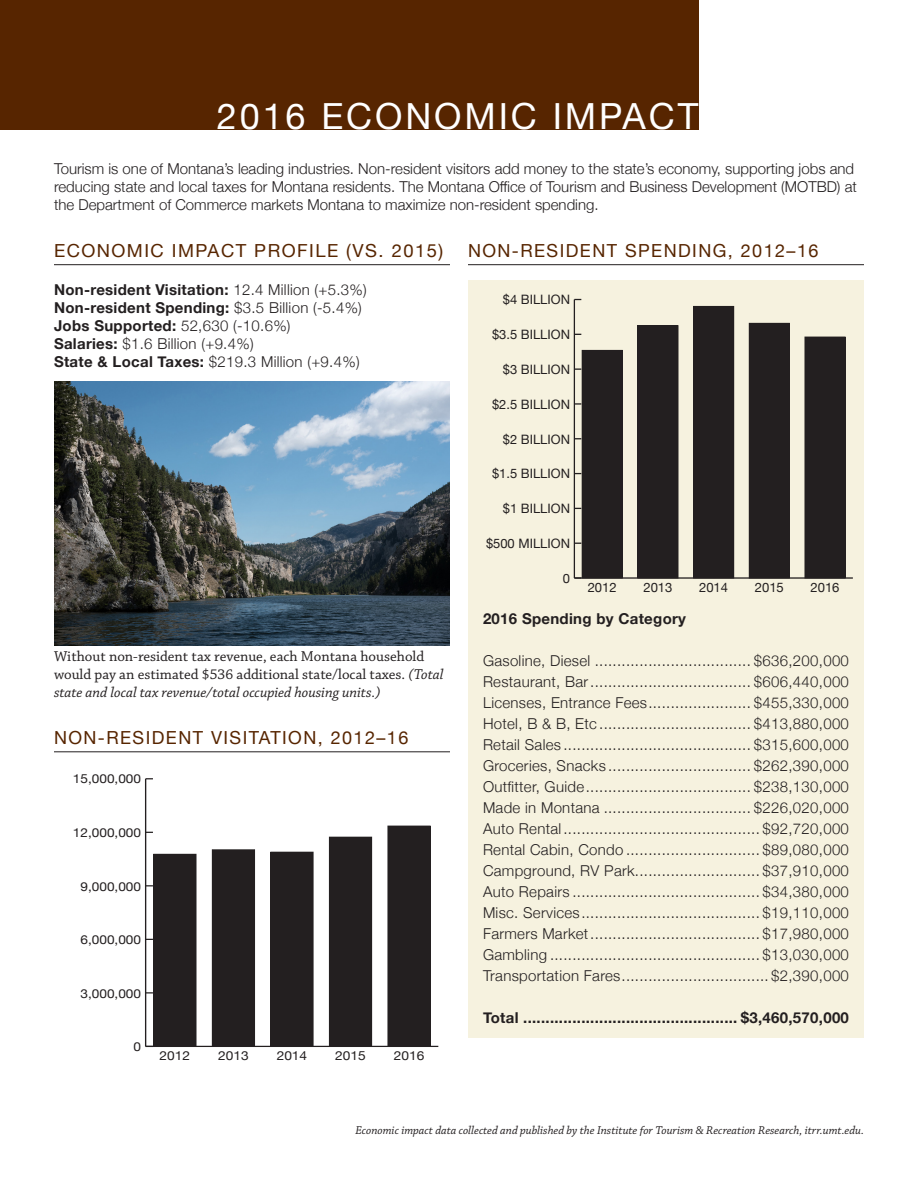
<style>
.page{position:relative;width:918px;height:1188px;background:#fff}
.page>*{position:absolute;margin:0;border:0;box-sizing:border-box;transform-origin:0 0}
.t1{font:36px "Helvetica Neue";letter-spacing:.08em;color:#fff}
.t2{font:18px "Helvetica Neue";letter-spacing:.08em;color:#572500}
.t3{font:300 15px/21px "Helvetica Neue";letter-spacing:.02em;color:#231f20}
.t4{font:300 15px/18px "Helvetica Neue";color:#231f20}
.t5{font:700 15px "Helvetica Neue";letter-spacing:.02em;color:#231f20}
.t6{font:15px/18px "Chaparral Pro";color:#231f20}
.t7{font:13.05px "Helvetica Neue";color:#231f20}
.t8{font:12.9px "Helvetica Neue";color:#231f20}
.t9{font:12.6px "Helvetica Neue";color:#231f20;scale:1.09 1}
.t10{font:12.45px "Helvetica Neue";color:#231f20;scale:1.09 1}
.t11{font:italic 12px "Chaparral Pro";color:#231f20}
.s1{font-weight:300}
.s2{font-weight:700}
.s3{font-style:italic}
</style>
<div class="page">
<div style="left:468px;top:280px;width:396px;height:758px;background:#f6f2df"></div>
<hr style="left:574px;top:577px;width:279px;height:2px;background:#231f20">
<hr style="left:574px;top:300px;width:1px;height:278px;background:#231f20">
<svg style="left:574px;top:577px;width:7px;height:2px"></svg>
<svg style="left:575px;top:403px;width:6px;height:2px"></svg>
<svg style="left:575px;top:368px;width:6px;height:2px"></svg>
<div style="left:582px;top:350px;width:40px;height:228px;background:#231f20"></div>
<div style="left:582px;top:350px;width:41px;height:228px;border:1px solid #231f20"></div>
<div style="left:638px;top:326px;width:40px;height:252px;background:#231f20"></div>
<div style="left:694px;top:306px;width:40px;height:272px;background:#231f20"></div>
<div style="left:693px;top:306px;width:41px;height:272px;border:1px solid #231f20"></div>
<div style="left:749px;top:323px;width:40px;height:255px;background:#231f20"></div>
<div style="left:749px;top:323px;width:41px;height:255px;border:1px solid #231f20"></div>
<div style="left:805px;top:337px;width:40px;height:241px;background:#231f20"></div>
<hr style="left:146px;top:1046px;width:292px;height:1px;background:#231f20">
<hr style="left:145px;top:779px;width:1px;height:267px;background:#231f20">
<svg style="left:146px;top:992px;width:7px;height:2px"></svg>
<div style="left:154px;top:854px;width:42px;height:192px;background:#231f20"></div>
<div style="left:212px;top:850px;width:43px;height:196px;background:#231f20"></div>
<div style="left:271px;top:852px;width:42px;height:194px;background:#231f20"></div>
<div style="left:329px;top:837px;width:43px;height:209px;background:#231f20"></div>
<div style="left:388px;top:826px;width:42px;height:220px;background:#231f20"></div>
<div style="left:0;top:0;width:698px;height:129px;background:#572500"></div>
<img style="left:55px;top:382px;width:394px;height:263px">
<hr style="left:54px;top:751px;width:396px;height:1px;background:#231f20">
<hr style="left:54px;top:264px;width:396px;height:1px;background:#231f20">
<hr style="left:468px;top:264px;width:396px;height:1px;background:#231f20">
<p class="t1" style="left:217px;top:90px;width:483px">2016 ECONOMIC IMPACT</p>
<p class="t4" style="left:54px;top:158px;width:804px">Tourism is one of Montana’s leading industries. Non-resident visitors add money to the state’s economy, supporting jobs and reducing state and local taxes for Montana residents. The Montana Office of Tourism and Business Development (MOTBD) at the Department of Commerce markets Montana to maximize non-resident spending.</p>
<p class="t2" style="left:54px;top:237px;width:391px">ECONOMIC IMPACT PROFILE (VS. 2015)</p>
<p class="t5" style="left:54px;top:278px;width:314px">Non-resident Visitation: <span class="s1">12.4 Million (+5.3%)</span></p>
<p class="t5" style="left:54px;top:296px;width:309px">Non-resident Spending: <span class="s1">$3.5 Billion (-5.4%)</span></p>
<p class="t5" style="left:54px;top:314px;width:238px">Jobs Supported: <span class="s1">52,630 (-10.6%)</span></p>
<p class="t3" style="left:54px;top:332px;width:201px"><span class="s2">Salaries:</span> $1.6 Billion (+9.4%)</p>
<p class="t3" style="left:54px;top:350px;width:307px"><span class="s2">State &amp; Local Taxes:</span> $219.3 Million (+9.4%)</p>
<p class="t6" style="left:54px;top:648px;width:391px">Without non-resident tax revenue, each Montana household would pay an estimated $536 additional state/local taxes. <span class="s3">(Total state and local tax revenue/total occupied housing units.)</span></p>
<p class="t2" style="left:54px;top:725px;width:356px">NON-RESIDENT VISITATION, 2012–16</p>
<p class="t10" style="left:73px;top:770px;width:64px">15,000,000</p>
<p class="t10" style="left:73px;top:824px;width:64px">12,000,000</p>
<p class="t10" style="left:81px;top:877px;width:57px">9,000,000</p>
<p class="t10" style="left:81px;top:931px;width:57px">6,000,000</p>
<p class="t10" style="left:81px;top:984px;width:57px">3,000,000</p>
<p class="t10" style="left:133px;top:1038px;width:8px">0</p>
<p class="t9" style="left:160px;top:1046px;width:29px">2012</p>
<p class="t9" style="left:218px;top:1046px;width:29px">2013</p>
<p class="t9" style="left:277px;top:1046px;width:29px">2014</p>
<p class="t9" style="left:335px;top:1046px;width:29px">2015</p>
<p class="t9" style="left:394px;top:1046px;width:29px">2016</p>
<p class="t2" style="left:468px;top:237px;width:352px">NON-RESIDENT SPENDING, 2012–16</p>
<p class="t8" style="left:503px;top:290px;width:69px">$4 BILLION</p>
<p class="t8" style="left:492px;top:325px;width:79px">$3.5 BILLION</p>
<p class="t8" style="left:503px;top:360px;width:69px">$3 BILLION</p>
<p class="t8" style="left:492px;top:395px;width:79px">$2.5 BILLION</p>
<p class="t8" style="left:503px;top:430px;width:69px">$2 BILLION</p>
<p class="t8" style="left:492px;top:465px;width:79px">$1.5 BILLION</p>
<p class="t8" style="left:503px;top:499px;width:69px">$1 BILLION</p>
<p class="t8" style="left:486px;top:534px;width:86px">$500 MILLION</p>
<p class="t8" style="left:563px;top:569px;width:9px">0</p>
<p class="t7" style="left:588px;top:578px;width:31px">2012</p>
<p class="t7" style="left:643px;top:578px;width:31px">2013</p>
<p class="t7" style="left:699px;top:578px;width:31px">2014</p>
<p class="t7" style="left:755px;top:578px;width:31px">2015</p>
<p class="t7" style="left:811px;top:578px;width:31px">2016</p>
<p class="t5" style="left:483px;top:607px;width:205px">2016 Spending by Category</p>
<p class="t3" style="left:483px;top:649px;width:367px">Gasoline, Diesel ................................... $636,200,000<br>Restaurant, Bar.................................... $606,440,000</p>
<p class="t3" style="left:483px;top:691px;width:367px">Licenses, Entrance Fees....................... $455,330,000</p>
<p class="t3" style="left:483px;top:712px;width:367px">Hotel, B &amp; B, Etc .................................. $413,880,000</p>
<p class="t3" style="left:483px;top:733px;width:367px">Retail Sales .......................................... $315,600,000</p>
<p class="t3" style="left:483px;top:754px;width:367px">Groceries, Snacks ................................ $262,390,000</p>
<p class="t3" style="left:483px;top:775px;width:367px">Outfitter, Guide..................................... $238,130,000</p>
<p class="t3" style="left:483px;top:796px;width:367px">Made in Montana ................................. $226,020,000</p>
<p class="t3" style="left:483px;top:817px;width:367px">Auto Rental ............................................ $92,720,000</p>
<p class="t3" style="left:483px;top:838px;width:367px">Rental Cabin, Condo .............................. $89,080,000</p>
<p class="t3" style="left:483px;top:859px;width:367px">Campground, RV Park............................ $37,910,000</p>
<p class="t3" style="left:483px;top:880px;width:367px">Auto Repairs .......................................... $34,380,000</p>
<p class="t3" style="left:483px;top:901px;width:367px">Misc. Services........................................ $19,110,000</p>
<p class="t3" style="left:483px;top:922px;width:367px">Farmers Market...................................... $17,980,000</p>
<p class="t3" style="left:483px;top:943px;width:367px">Gambling ............................................... $13,030,000</p>
<p class="t3" style="left:483px;top:964px;width:367px">Transportation Fares................................. $2,390,000</p>
<p class="t5" style="left:483px;top:1006px;width:367px">Total ................................................ $3,460,570,000</p>
<p class="t11" style="left:355px;top:1124px;width:510px">Economic impact data collected and published by the Institute for Tourism &amp; Recreation Research, itrr.umt.edu.</p>
</div>
